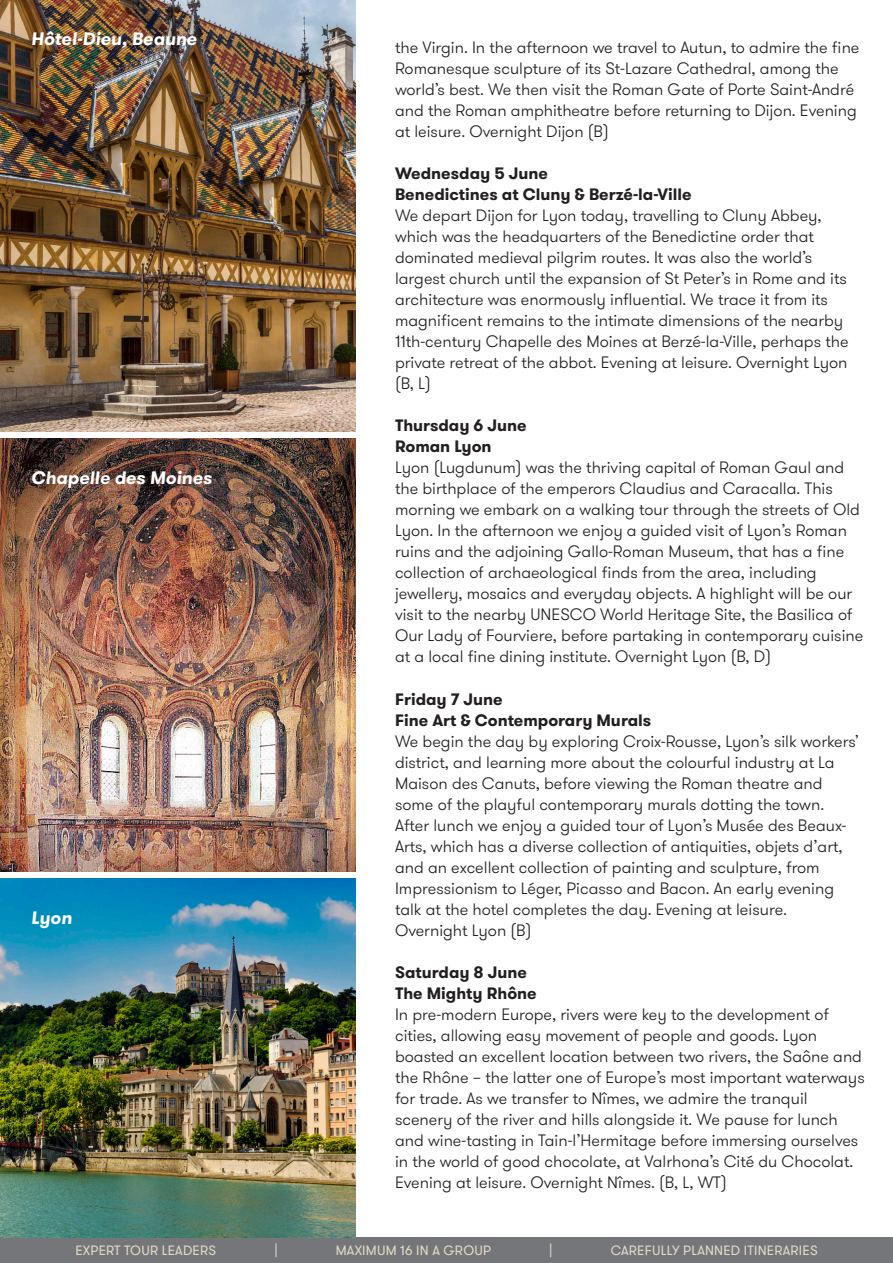
<style>
.page{position:relative;width:893px;height:1263px;background:#fff}
.page>*{position:absolute;margin:0;border:0;box-sizing:border-box;transform-origin:0 0}
.t1{font:italic 700 18px "GT Walsheim";color:#fff}
.t2{font:300 16.5px/21px "GT Walsheim";color:#231f20}
.t3{font:13.5px "GT Walsheim";letter-spacing:.015em;color:#e2d9c8}
.s1{font-weight:700}
</style>
<div class="page">
<div style="left:0;top:1237px;width:893px;height:26px;background:#757679"></div>
<img style="left:0;top:0;width:355px;height:432px">
<img style="left:0;top:879px;width:355px;height:358px">
<img style="left:0;top:439px;width:355px;height:433px">
<p class="t1" style="left:31px;top:27px;width:167px">Hôtel-Dieu, Beaune</p>
<p class="t1" style="left:31px;top:466px;width:182px">Chapelle des Moines</p>
<p class="t1" style="left:31px;top:905px;width:42px">Lyon</p>
<p class="t2" style="left:395px;top:37px;width:466px">the Virgin. In the afternoon we travel to Autun, to admire the fine Romanesque sculpture of its St-Lazare Cathedral, among the world’s best. We then visit the Roman Gate of Porte Saint-André and the Roman amphitheatre before returning to Dijon. Evening at leisure. Overnight Dijon (B)</p>
<p class="t2" style="left:395px;top:163px;width:455px"><span class="s1">Wednesday 5 June<br>Benedictines at Cluny &amp; Berzé-la-Ville<br></span>We depart Dijon for Lyon today, travelling to Cluny Abbey, which was the headquarters of the Benedictine order that dominated medieval pilgrim routes. It was also the world’s largest church until the expansion of St Peter’s in Rome and its architecture was enormously influential. We trace it from its magnificent remains to the intimate dimensions of the nearby 11th-century Chapelle des Moines at Berzé-la-Ville, perhaps the private retreat of the abbot. Evening at leisure. Overnight Lyon (B, L)</p>
<p class="t2" style="left:395px;top:415px;width:470px"><span class="s1">Thursday 6 June<br>Roman Lyon<br></span>Lyon (Lugdunum) was the thriving capital of Roman Gaul and the birthplace of the emperors Claudius and Caracalla. This morning we embark on a walking tour through the streets of Old Lyon. In the afternoon we enjoy a guided visit of Lyon’s Roman ruins and the adjoining Gallo-Roman Museum, that has a fine collection of archaeological finds from the area, including jewellery, mosaics and everyday objects. A highlight will be our visit to the nearby UNESCO World Heritage Site, the Basilica of Our Lady of Fourviere, before partaking in contemporary cuisine at a local fine dining institute. Overnight Lyon (B, D)</p>
<p class="t2" style="left:395px;top:689px;width:466px"><span class="s1">Friday 7 June<br>Fine Art &amp; Contemporary Murals<br></span>We begin the day by exploring Croix-Rousse, Lyon’s silk workers’ district, and learning more about the colourful industry at La Maison des Canuts, before viewing the Roman theatre and some of the playful contemporary murals dotting the town.<br>After lunch we enjoy a guided tour of Lyon’s Musée des Beaux-Arts, which has a diverse collection of antiquities, objets d’art, and an excellent collection of painting and sculpture, from Impressionism to Léger, Picasso and Bacon. An early evening talk at the hotel completes the day. Evening at leisure.<br>Overnight Lyon (B)</p>
<p class="t2" style="left:395px;top:962px;width:471px"><span class="s1">Saturday 8 June<br>The Mighty Rhône<br></span>In pre-modern Europe, rivers were key to the development of cities, allowing easy movement of people and goods. Lyon boasted an excellent location between two rivers, the Saône and the Rhône – the latter one of Europe’s most important waterways for trade. As we transfer to Nîmes, we admire the tranquil scenery of the river and hills alongside it. We pause for lunch and wine-tasting in Tain-l’Hermitage before immersing ourselves in the world of good chocolate, at Valrhona’s Cité du Chocolat.<br>Evening at leisure. Overnight Nîmes. (B, L, WT)</p>
<p class="t3" style="left:75px;top:1242px;width:142px">EXPERT TOUR LEADERS</p>
<p class="t3" style="left:274px;top:1242px;width:5px">|</p>
<p class="t3" style="left:336px;top:1242px;width:157px">MAXIMUM 16 IN A GROUP</p>
<p class="t3" style="left:549px;top:1242px;width:5px">|</p>
<p class="t3" style="left:611px;top:1242px;width:208px">CAREFULLY PLANNED ITINERARIES</p>
</div>
